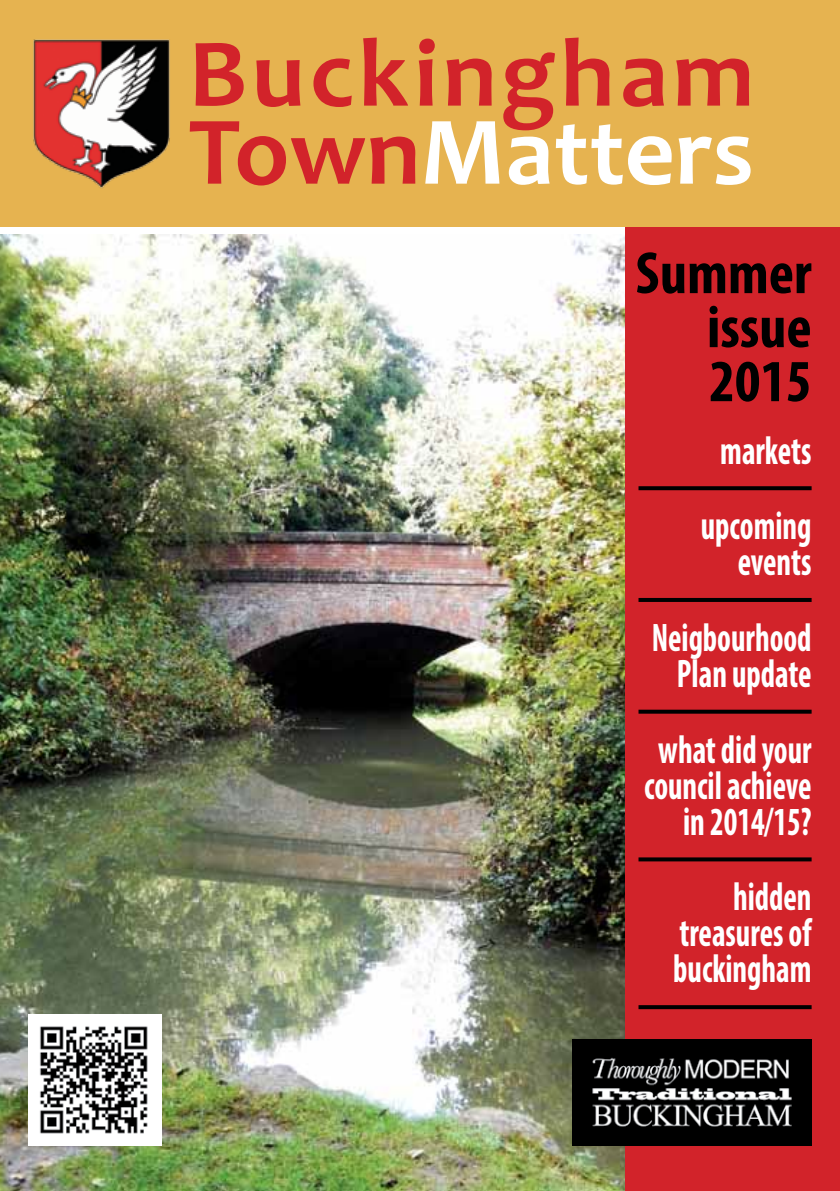
<style>
.page{position:relative;width:840px;height:1191px;background:#fff}
.page>*{position:absolute;margin:0;border:0;box-sizing:border-box;transform-origin:0 0}
.t1{font:700 98px/78px "Candara";color:#d2232a}
.t2{font:700 condensed 60px/54px "Myriad Pro";color:#000;text-align:justify}
.t3{font:700 condensed 40px/75.6px "Myriad Pro";color:#fff;text-align:center;scale:.8 1}
.s1{color:#fff}
</style>
<div class="page">
<img style="left:0;top:234px;width:625px;height:957px">
<div style="left:625px;top:207px;width:214px;height:984px;background:#d2232a"></div>
<div style="left:0;top:0;width:839px;height:227px;background:#e6b350"></div>
<img style="left:33px;top:39px;width:137px;height:149px">
<img style="left:572px;top:1039px;width:239px;height:106px">
<img style="left:28px;top:1014px;width:134px;height:131px">
<svg style="left:638px;top:486px;width:173px;height:4px"></svg>
<hr style="left:638px;top:598px;width:173px;height:4px;background:#000">
<svg style="left:638px;top:709px;width:173px;height:4px"></svg>
<svg style="left:638px;top:857px;width:173px;height:4px"></svg>
<svg style="left:638px;top:1005px;width:173px;height:4px"></svg>
<h1 class="t1" style="left:189px;top:35px;width:567px">Buckingham<br>Town<span class="s1">Matters</span></h1>
<h2 class="t2" style="left:706px;top:245px;width:106px;text-indent:-71px">Summer issue 2015</h2>
<p class="t3" style="left:700px;top:411px;width:140px">markets upcoming</p>
<p class="t3" style="left:651px;top:523px;width:201px;text-align:right">events<br>Neigbourhood</p>
<p class="t3" style="left:658px;top:635px;width:193px">Plan update what did your</p>
<p class="t3" style="left:643px;top:766px;width:211px;line-height:36px;text-align:right">council achieve in 2014/15?</p>
<p class="t3" style="left:673px;top:878px;width:174px;line-height:36px;text-align:justify;text-indent:60px">hidden treasures of buckingham</p>
</div>
